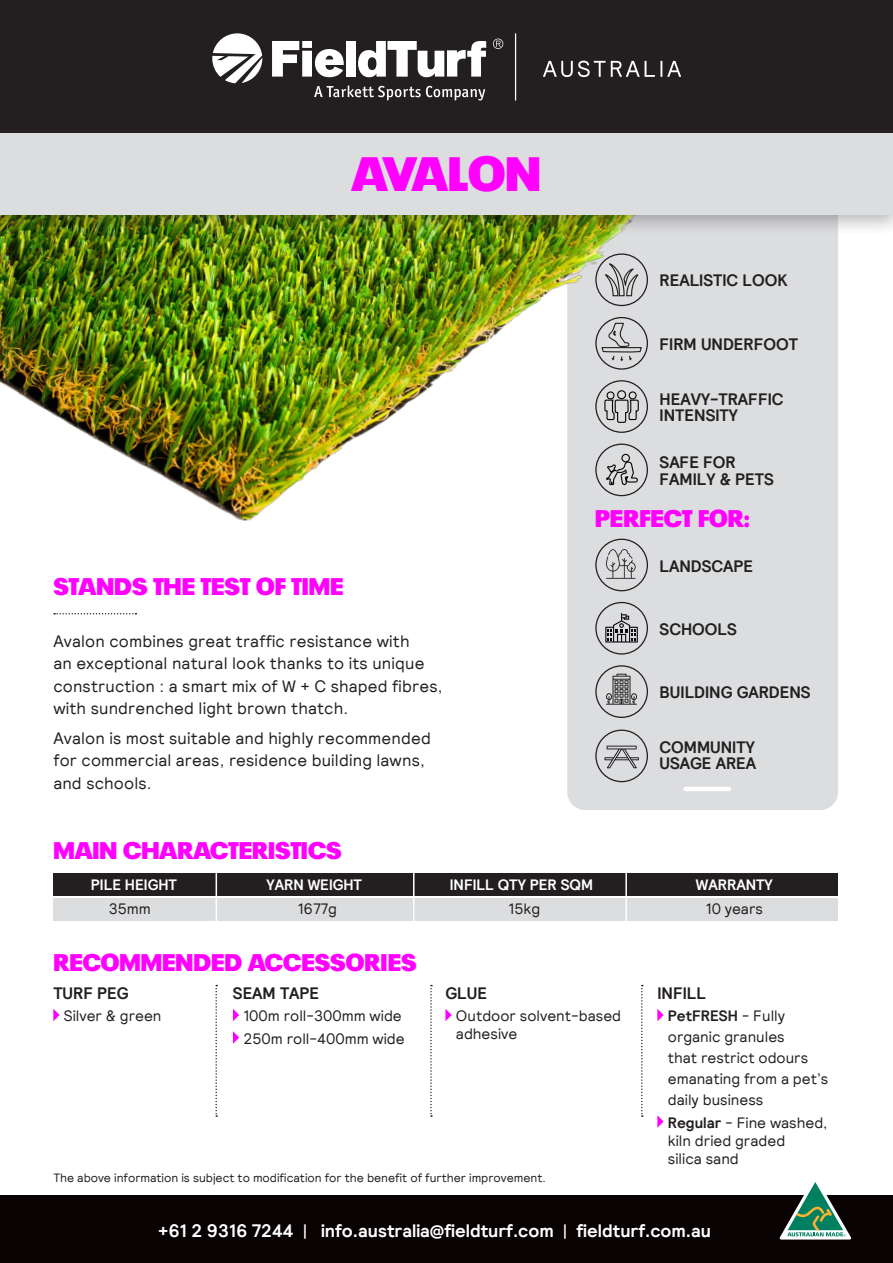
<style>
.page{position:relative;width:893px;height:1263px;background:#fff}
.page>*{position:absolute;margin:0;border:0;box-sizing:border-box;transform-origin:0 0}
.t1{font:900 48px "Plak Com";color:#f0f}
.t2{font:900 24px "Plak Com";color:#f0f}
.t3{font:700 18px "Relative";color:#fff}
.t4{font:16.5px/22.5px "Relative";letter-spacing:.01em;color:#231f20}
.t5{font:700 16.5px/16.5px "Relative";color:#231f20}
.t6{font:15px/21px "Relative";color:#231f20}
.t7{font:700 15px "Relative";color:#fff}
.t8{font:12px "Relative";color:#231f20}
.s1{font-weight:700}
.s2{font-weight:400}
</style>
<div class="page">
<div style="left:53px;top:898px;width:785px;height:22px;background:#dcdddf"></div>
<div style="left:567px;top:131px;width:271px;height:679px;background:#dcdddf;border-radius:18px"></div>
<img style="left:0;top:237px;width:648px;height:311px">
<div style="left:0;top:0;width:893px;height:135px;background:#231f20"></div>
<div style="left:0;top:125px;width:893px;height:112px;background:#231f20;opacity:.3"></div>
<div style="left:0;top:133px;width:893px;height:81px;background:#dcdddf"></div>
<div style="left:346px;top:41px;width:10px;height:36px;background:#fff"></div>
<svg style="left:272px;top:41px;width:72px;height:36px"></svg>
<svg style="left:358px;top:41px;width:128px;height:36px"></svg>
<svg style="left:212px;top:33px;width:50px;height:51px"></svg>
<svg style="left:314px;top:85px;width:171px;height:16px"></svg>
<svg style="left:493px;top:39px;width:10px;height:10px"></svg>
<hr style="left:515px;top:33px;width:1px;height:68px;background:#fff">
<svg style="left:543px;top:61px;width:138px;height:16px"></svg>
<hr style="left:685px;top:787px;width:44px;height:4px;background:#fff">
<div style="left:595px;top:444px;width:53px;height:52px;border:1px solid #231f20;border-radius:50%"></div>
<div style="left:595px;top:665px;width:53px;height:53px;border:1px solid #231f20;border-radius:50%"></div>
<div style="left:595px;top:253px;width:53px;height:53px;border:1px solid #231f20;border-radius:50%"></div>
<svg style="left:601px;top:262px;width:41px;height:128px"></svg>
<div style="left:595px;top:539px;width:53px;height:52px;border:1px solid #231f20;border-radius:50%"></div>
<div style="left:595px;top:380px;width:53px;height:53px;border:1px solid #231f20;border-radius:50%"></div>
<div style="left:629px;top:391px;width:8px;height:8px;border:1px solid #080302;border-radius:50%"></div>
<div style="left:595px;top:602px;width:53px;height:53px;border:1px solid #231f20;border-radius:50%"></div>
<div style="left:606px;top:391px;width:8px;height:8px;border:1px solid #080302;border-radius:50%"></div>
<svg style="left:604px;top:399px;width:35px;height:87px"></svg>
<div style="left:617px;top:390px;width:9px;height:9px;border:1px solid #080302;border-radius:50%"></div>
<div style="left:0;top:1195px;width:893px;height:68px;background:#080302"></div>
<svg style="left:779px;top:1182px;width:72px;height:57px"></svg>
<div style="left:53px;top:873px;width:785px;height:22px;background:#231f20"></div>
<hr style="left:216px;top:873px;width:1px;height:73px;background:#fff">
<hr style="left:413px;top:873px;width:1px;height:73px;background:#fff">
<hr style="left:625px;top:873px;width:2px;height:73px;background:#fff">
<svg style="left:53px;top:1009px;width:7px;height:12px"></svg>
<svg style="left:233px;top:1009px;width:6px;height:12px"></svg>
<svg style="left:233px;top:1031px;width:6px;height:13px"></svg>
<svg style="left:445px;top:1009px;width:7px;height:12px"></svg>
<svg style="left:657px;top:1009px;width:7px;height:12px"></svg>
<svg style="left:657px;top:1115px;width:7px;height:13px"></svg>
<svg style="left:215px;top:985px;width:2px;height:132px"></svg>
<svg style="left:430px;top:985px;width:2px;height:132px"></svg>
<svg style="left:641px;top:985px;width:2px;height:132px"></svg>
<svg style="left:606px;top:674px;width:31px;height:31px"></svg>
<div style="left:595px;top:729px;width:53px;height:53px;border:1px solid #231f20;border-radius:50%"></div>
<svg style="left:604px;top:746px;width:35px;height:22px"></svg>
<svg style="left:605px;top:613px;width:33px;height:29px"></svg>
<svg style="left:606px;top:549px;width:30px;height:30px"></svg>
<svg style="left:54px;top:613px;width:82px;height:1px"></svg>
<h1 class="t1" style="left:352px;top:146px;width:191px">AVALON</h1>
<h2 class="t2" style="left:53px;top:573px;width:292px">STANDS THE TEST OF TIME</h2>
<p class="t4" style="left:53px;top:630px;width:391px">Avalon combines great traffic resistance with<br>an exceptional natural look thanks to its unique construction : a smart mix of W + C shaped fibres, with sundrenched light brown thatch.</p>
<p class="t4" style="left:53px;top:727px;width:379px">Avalon is most suitable and highly recommended for commercial areas, residence building lawns, and schools.</p>
<p class="t5" style="left:660px;top:272px;width:129px">REALISTIC LOOK</p>
<p class="t5" style="left:660px;top:336px;width:140px">FIRM UNDERFOOT</p>
<p class="t5" style="left:660px;top:391px;width:125px">HEAVY-TRAFFIC<br>INTENSITY</p>
<p class="t5" style="left:660px;top:454px;width:116px">SAFE FOR<br>FAMILY &amp; PETS</p>
<h2 class="t2" style="left:595px;top:504px;width:156px">PERFECT FOR:</h2>
<p class="t5" style="left:660px;top:558px;width:95px">LANDSCAPE</p>
<p class="t5" style="left:660px;top:621px;width:79px">SCHOOLS</p>
<p class="t5" style="left:660px;top:684px;width:153px">BUILDING GARDENS</p>
<p class="t5" style="left:660px;top:739px;width:98px">COMMUNITY<br>USAGE AREA</p>
<h2 class="t2" style="left:53px;top:836px;width:290px">MAIN CHARACTERISTICS</h2>
<p class="t7" style="left:91px;top:875px;width:88px">PILE HEIGHT</p>
<p class="t7" style="left:267px;top:875px;width:97px">YARN WEIGHT</p>
<p class="t7" style="left:450px;top:875px;width:145px">INFILL QTY PER SQM</p>
<p class="t7" style="left:696px;top:875px;width:78px">WARRANTY</p>
<p class="t6" style="left:109px;top:898px;width:44px">35mm</p>
<p class="t6" style="left:298px;top:898px;width:41px">1677g</p>
<p class="t6" style="left:508px;top:898px;width:33px">15kg</p>
<p class="t6" style="left:706px;top:898px;width:59px">10 years</p>
<h2 class="t2" style="left:53px;top:949px;width:365px">RECOMMENDED ACCESSORIES</h2>
<p class="t5" style="left:53px;top:985px;width:77px">TURF PEG</p>
<p class="t6" style="left:64px;top:1007px;width:99px">Silver &amp; green</p>
<p class="t5" style="left:233px;top:985px;width:88px">SEAM TAPE</p>
<p class="t6" style="left:243px;top:1005px;width:163px;line-height:22.5px">100m roll-300mm wide<br>250m roll-400mm wide</p>
<p class="t5" style="left:445px;top:985px;width:43px">GLUE</p>
<p class="t6" style="left:456px;top:1007px;width:167px;line-height:18px">Outdoor solvent-based adhesive</p>
<p class="t8" style="left:53px;top:1171px;width:494px">The above information is subject to modification for the benefit of further improvement.</p>
<p class="t5" style="left:657px;top:985px;width:50px">INFILL</p>
<p class="t6" style="left:668px;top:1006px;width:162px"><span class="s1">PetFRESH</span> - Fully organic granules<br>that restrict odours emanating from a pet’s daily business</p>
<p class="t6" style="left:668px;top:1114px;width:161px;line-height:18px"><span class="s1">Regular</span> - Fine washed, kiln dried graded<br>silica sand</p>
<p class="t3" style="left:158px;top:1220px;width:554px">+61 2 9316 7244 <span class="s2">|</span> info.australia@fieldturf.com <span class="s2">|</span> fieldturf.com.au</p>
</div>
